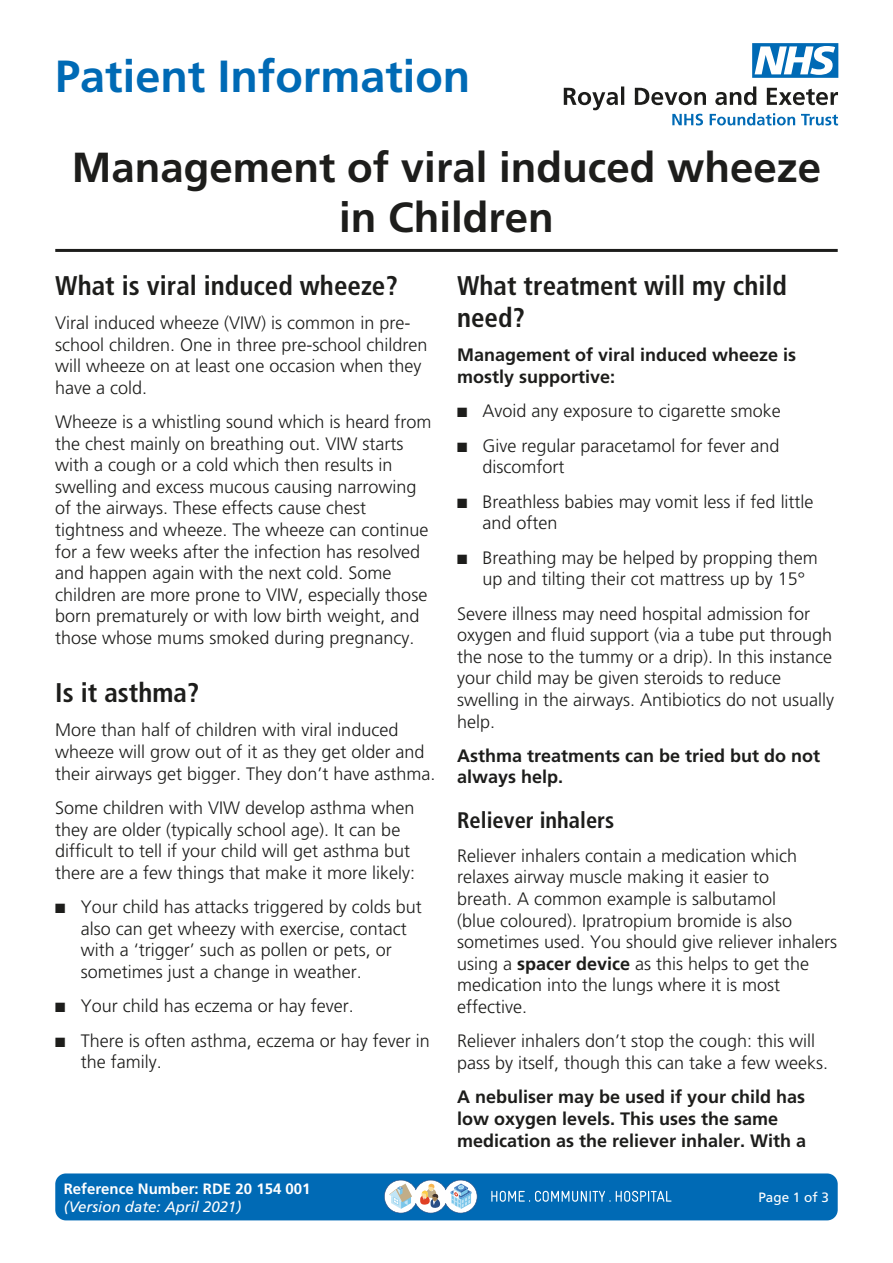
<style>
.page{position:relative;width:893px;height:1263px;background:#fff}
.page>*{position:absolute;margin:0;border:0;box-sizing:border-box;transform-origin:0 0}
.t1{font:700 45px "Frutiger 65";color:#006ab5}
.t2{font:700 42px/50.4px "Frutiger 65";color:#1d1d1b;text-align:center}
.Subhead_1{font:700 condensed 27px/32.4px "Frutiger 67";color:#1d1d1b}
.Subhead_2{font:700 condensed 22.5px "Frutiger 67";color:#1d1d1b}
.Body_text{font:300 18px/21.6px "Frutiger 45";color:#1d1d1b}
.Body_text-2{font:700 18px/21.6px "Frutiger 65";color:#1d1d1b}
.t3{font:700 15px "Frutiger 65";color:#fff}
.t4{font:italic 15px "Frutiger 56";color:#fff}
.t5{font:13.5px "Frutiger 55 Roman";color:#fff}
.s1{font-family:"Frutiger 65";font-weight:700}
</style>
<div class="page">
<div style="left:55px;top:1173px;width:783px;height:47px;background:#006ab5;border-radius:11px"></div>
<svg style="left:384px;top:1180px;width:93px;height:33px;background:#acc4d4"></svg>
<svg style="left:491px;top:1191px;width:180px;height:11px"></svg>
<svg style="left:564px;top:86px;width:274px;height:39px"></svg>
<svg style="left:752px;top:43px;width:86px;height:35px"></svg>
<hr style="left:55px;top:249px;width:783px;height:3px;background:#1d1d1b">
<h1 class="t1" style="left:55px;top:50px;width:417px">Patient Information</h1>
<p class="t2" style="left:72px;top:141px;width:751px">Management of viral induced wheeze in Children</p>
<p class="Subhead_1" style="left:55px;top:269px;width:344px">What is viral induced wheeze?</p>
<p class="Body_text" style="left:55px;top:312px;width:374px">Viral induced wheeze (VIW) is common in pre&shy;school children. One in three pre-school children will wheeze on at least one occasion when they have a cold.</p>
<p class="Body_text" style="left:55px;top:411px;width:378px">Wheeze is a whistling sound which is heard from the chest mainly on breathing out. VIW starts with a cough or a cold which then results in swelling and excess mucous causing narrowing of the airways. These effects cause chest tightness and wheeze. The wheeze can continue for a few weeks after the infection has resolved and happen again with the next cold. Some children are more prone to VIW, especially those born prematurely or with low birth weight, and those whose mums smoked during pregnancy.</p>
<p class="Subhead_1" style="left:55px;top:676px;width:146px">Is it asthma?</p>
<p class="Body_text" style="left:55px;top:719px;width:382px">More than half of children with viral induced wheeze will grow out of it as they get older and their airways get bigger. They don’t have asthma.</p>
<p class="Body_text" style="left:55px;top:797px;width:362px">Some children with VIW develop asthma when they are older (typically school age). It can be difficult to tell if your child will get asthma but there are a few things that make it more likely:</p>
<p class="Body_text" style="left:81px;top:896px;width:343px;text-indent:-26px">■ Your child has attacks triggered by colds but also can get wheezy with exercise, contact with a ‘trigger’ such as pollen or pets, or sometimes just a change in weather.</p>
<p class="Body_text" style="left:55px;top:995px;width:300px">■ Your child has eczema or hay fever.</p>
<p class="Body_text" style="left:81px;top:1029px;width:351px;text-indent:-26px">■ There is often asthma, eczema or hay fever in the family.</p>
<p class="t3" style="left:64px;top:1180px;width:248px">Reference Number: RDE 20 154 001</p>
<p class="t4" style="left:64px;top:1198px;width:179px">(Version date: April 2021)</p>
<p class="Subhead_1" style="left:457px;top:269px;width:331px">What treatment will my child need?</p>
<p class="Body_text-2" style="left:457px;top:344px;width:341px">Management of viral induced wheeze is mostly supportive:</p>
<p class="Body_text" style="left:457px;top:400px;width:325px">■ Avoid any exposure to cigarette smoke</p>
<p class="Body_text" style="left:483px;top:435px;width:298px;text-indent:-26px">■ Give regular paracetamol for fever and discomfort</p>
<p class="Body_text" style="left:483px;top:490px;width:332px;text-indent:-26px">■ Breathless babies may vomit less if fed little and often</p>
<p class="Body_text" style="left:483px;top:546px;width:337px;text-indent:-26px">■ Breathing may be helped by propping them up and tilting their cot mattress up by 15°</p>
<p class="Body_text" style="left:457px;top:602px;width:379px">Severe illness may need hospital admission for oxygen and fluid support (via a tube put through the nose to the tummy or a drip). In this instance your child may be given steroids to reduce swelling in the airways. Antibiotics do not usually help.</p>
<p class="Body_text-2" style="left:457px;top:745px;width:365px">Asthma treatments can be tried but do not always help.</p>
<p class="Subhead_2" style="left:457px;top:806px;width:159px">Reliever inhalers</p>
<p class="Body_text" style="left:457px;top:845px;width:382px">Reliever inhalers contain a medication which relaxes airway muscle making it easier to<br>breath. A common example is salbutamol<br>(blue coloured). Ipratropium bromide is also sometimes used. You should give reliever inhalers using a <span class="s1">spacer device</span> as this helps to get the medication into the lungs where it is most effective.</p>
<p class="Body_text" style="left:457px;top:1030px;width:373px">Reliever inhalers don’t stop the cough: this will pass by itself, though this can take a few weeks.</p>
<p class="Body_text-2" style="left:457px;top:1086px;width:351px">A nebuliser may be used if your child has low oxygen levels. This uses the same medication as the reliever inhaler. With a</p>
<p class="t5" style="left:758px;top:1189px;width:72px">Page 1 of 3</p>
</div>
